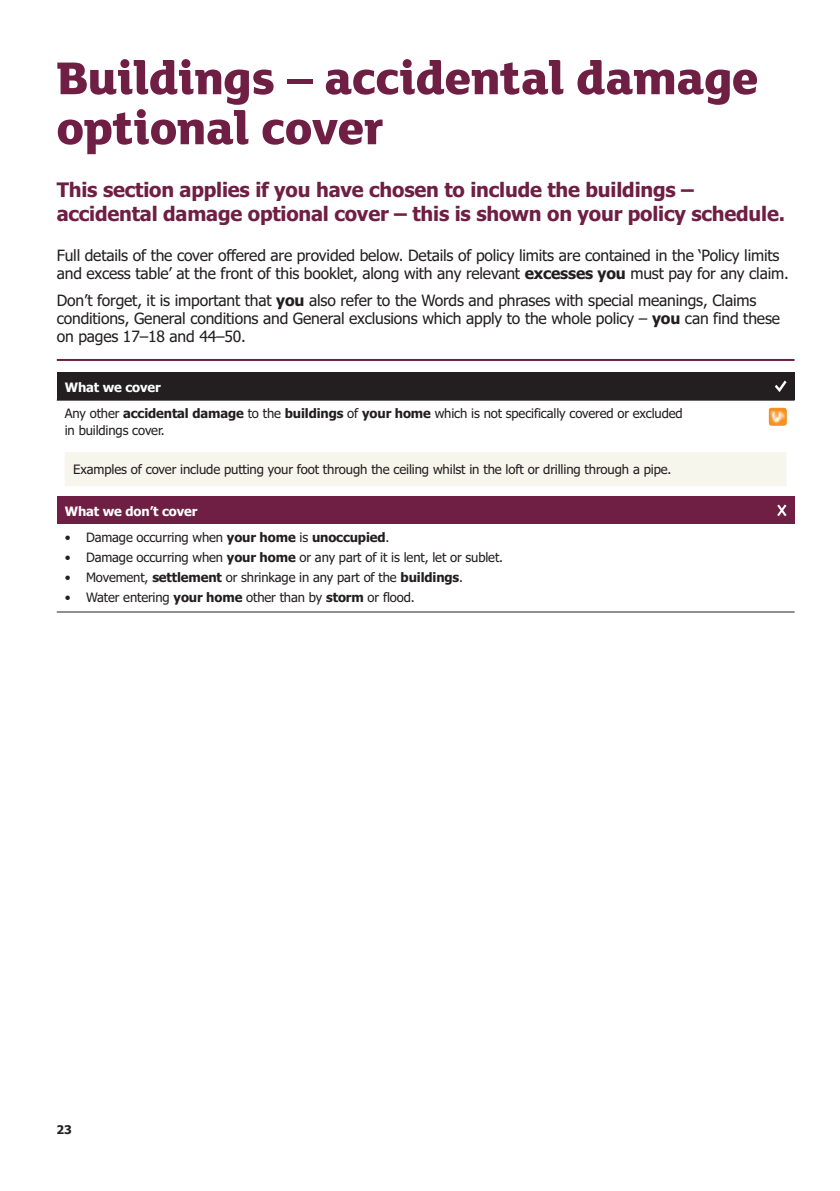
<style>
.page{position:relative;width:840px;height:1191px;background:#fff}
.page>*{position:absolute;margin:0;border:0;box-sizing:border-box;transform-origin:0 0}
.t1{font:800 50px/50px "Mary Ann";color:#6f1e44}
.t2{font:700 20px/24px "Tahoma";letter-spacing:-.01em;color:#6f1e44}
.t3{font:15.6px/18px "Tahoma";letter-spacing:-.01em;color:#231f20}
.t4{font:13px/26px "Tahoma";letter-spacing:-.01em;color:#231f20}
.t5{font:700 13px "Tahoma";letter-spacing:-.01em;color:#fff}
.t6{font:700 12px "Tahoma";color:#231f20}
.s1{font-weight:700}
.s2{font-weight:700;color:#fff}
</style>
<div class="page">
<div style="left:57px;top:372px;width:737px;height:28px;background:#231f20"></div>
<div style="left:57px;top:496px;width:737px;height:28px;background:#6f1e44"></div>
<hr style="left:57px;top:400px;width:737px;height:1px;background:#231f20">
<hr style="left:57px;top:611px;width:737px;height:1px;background:#231f20">
<hr style="left:57px;top:359px;width:737px;height:2px;background:#6f1e44">
<svg style="left:775px;top:380px;width:11px;height:12px"></svg>
<div style="left:65px;top:452px;width:721px;height:34px;background:#f7f6ec"></div>
<img style="left:768px;top:408px;width:18px;height:17px;border-radius:3px">
<svg style="left:777px;top:504px;width:9px;height:12px"></svg>
<h1 class="t1" style="left:57px;top:57px;width:702px">Buildings – accidental damage optional cover</h1>
<h2 class="t2" style="left:57px;top:179px;width:729px">This section applies if you have chosen to include the buildings – accidental damage optional cover – this is shown on your policy schedule.</h2>
<p class="t3" style="left:57px;top:248px;width:733px">Full details of the cover offered are provided below. Details of policy limits are contained in the ‘Policy limits and excess table’ at the front of this booklet, along with any relevant <span class="s1">excesses you</span> must pay for any claim.</p>
<p class="t3" style="left:57px;top:292px;width:724px">Don’t forget, it is important that <span class="s1">you</span> also refer to the Words and phrases with special meanings, Claims conditions, General conditions and General exclusions which apply to the whole policy – <span class="s1">you</span> can find these on pages 17–18 and 44–50.</p>
<p class="t4" style="left:65px;top:375px;width:619px"><span class="s2">What we cover<br></span>Any other <span class="s1">accidental damage</span> to the <span class="s1">buildings</span> of <span class="s1">your home</span> which is not specifically covered or excluded</p>
<p class="t4" style="left:65px;top:418px;width:101px">in buildings cover.</p>
<p class="t4" style="left:73px;top:457px;width:599px">Examples of cover include putting your foot through the ceiling whilst in the loft or drilling through a pipe.</p>
<p class="t5" style="left:65px;top:506px;width:134px">What we don’t cover</p>
<p class="t4" style="left:65px;top:525px;width:326px">• Damage occurring when <span class="s1">your home</span> is <span class="s1">unoccupied</span>.</p>
<p class="t4" style="left:65px;top:545px;width:439px">• Damage occurring when <span class="s1">your home</span> or any part of it is lent, let or sublet.</p>
<p class="t4" style="left:65px;top:565px;width:399px">• Movement, <span class="s1">settlement</span> or shrinkage in any part of the <span class="s1">buildings</span>.</p>
<p class="t4" style="left:65px;top:585px;width:351px">• Water entering <span class="s1">your home</span> other than by <span class="s1">storm</span> or flood.</p>
<p class="t6" style="left:56px;top:1125px;width:17px">23</p>
</div>
